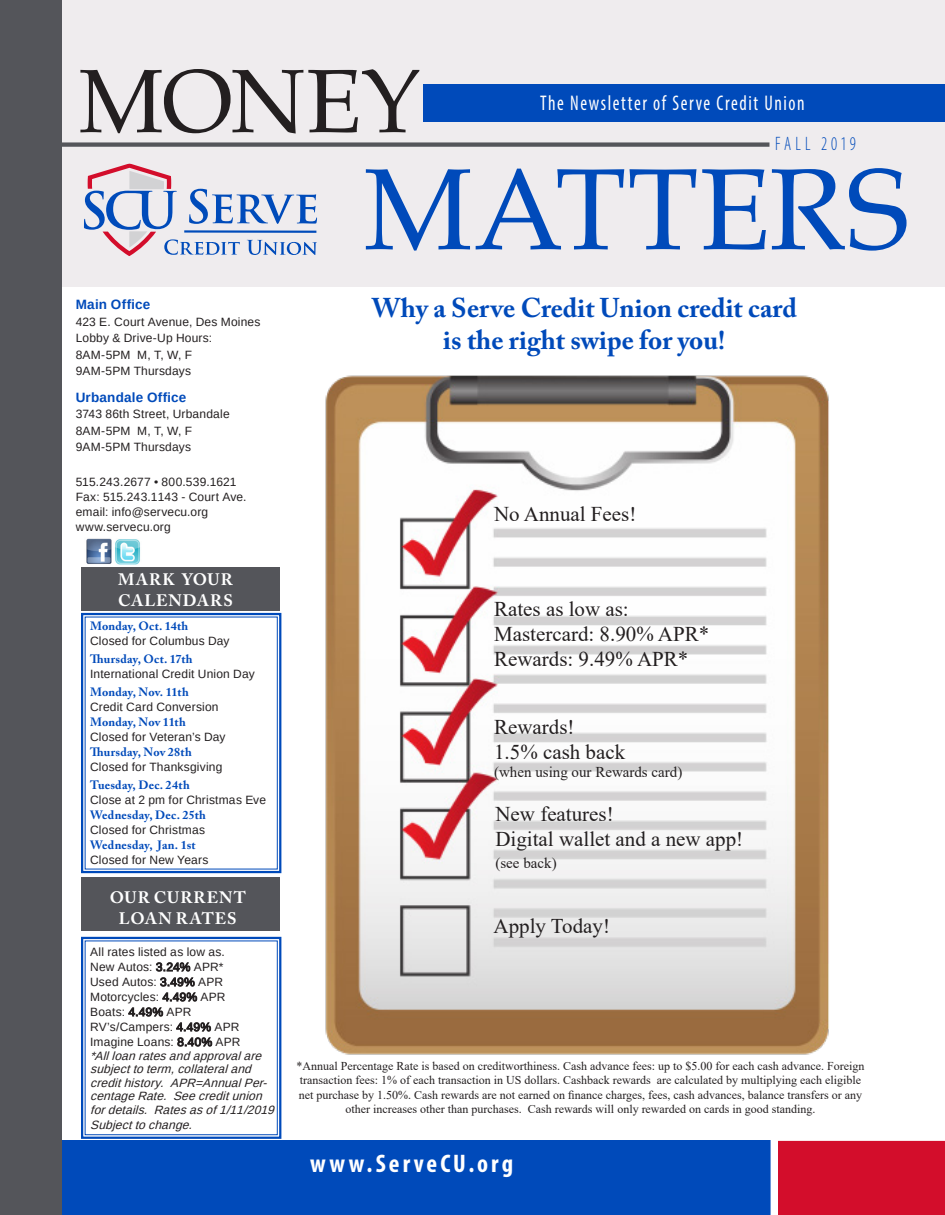
<style>
.page{position:relative;width:945px;height:1215px;background:#fff}
.page>*{position:absolute;margin:0;border:0;box-sizing:border-box;transform-origin:0 0}
.t1{font:115.5px "Book Antiqua";letter-spacing:.01em;color:#004aba}
.t2{font:90px "Book Antiqua";letter-spacing:-.005em;color:#231f20}
.t3{font:700 27px/32.4px "Adobe Caslon Pro";color:#004aba;text-align:center}
.t4{font:700 condensed 25.5px "Myriad Pro";letter-spacing:.12em;color:#fff}
.t5{font:condensed 21.3px "Myriad Pro";letter-spacing:.085em;color:#fff;scale:.87 1}
.t6{font:21px "Times New Roman";color:#231f20}
.t7{font:300 condensed 19.5px "Myriad Pro";letter-spacing:.22em;color:#004aba;scale:.87 1}
.t8{font:700 16.5px/21px "Adobe Caslon Pro";letter-spacing:.065em;color:#fff}
.t9{font:15px "Times New Roman";color:#231f20}
.t10{font:700 13.5px "Liberation Sans";letter-spacing:.015em;color:#004aba}
.hours_font_BOLD{font:12px/16.5px "Liberation Sans";letter-spacing:.015em;color:#231f20}
.t11{font:12px/14.4px "Times New Roman";color:#231f20;text-align:center}
.hours_font_BOLD-2{font:italic 12px/13.5px "Liberation Sans";color:#231f20}
.hours_font_BOLD-3{font:700 12px "Adobe Caslon Pro";letter-spacing:.02em;color:#004aba}
</style>
<div class="page">
<div style="left:0;top:1141px;width:770px;height:74px;background:#004aba"></div>
<div style="left:778px;top:1140px;width:167px;height:75px;background:#d30d2b"></div>
<div style="left:40px;top:0;width:905px;height:287px;background:#efecee"></div>
<div style="left:423px;top:85px;width:522px;height:37px;background:#004aba"></div>
<div style="left:0;top:142px;width:769px;height:5px;background:#54555a"></div>
<svg style="left:81px;top:612px;width:201px;height:262px"></svg>
<div style="left:81px;top:567px;width:199px;height:44px;background:#54555a"></div>
<div style="left:0;top:0;width:61px;height:1215px;background:#54555a"></div>
<img style="left:86px;top:538px;width:26px;height:26px">
<img style="left:115px;top:539px;width:25px;height:26px">
<svg style="left:84px;top:163px;width:233px;height:93px"></svg>
<svg style="left:81px;top:936px;width:201px;height:203px"></svg>
<div style="left:81px;top:878px;width:199px;height:53px;background:#54555a"></div>
<img style="left:325px;top:375px;width:504px;height:680px">
<p class="t2" style="left:78px;top:39px;width:345px">MONEY</p>
<p class="t1" style="left:363px;top:129px;width:546px">MATTERS</p>
<p class="t5" style="left:540px;top:91px;width:306px">The Newsletter of Serve Credit Union</p>
<p class="t7" style="left:775px;top:132px;width:94px">FALL 2019</p>
<p class="t10" style="left:76px;top:295px;width:76px">Main Office</p>
<p class="hours_font_BOLD" style="left:76px;top:313px;width:186px">423 E. Court Avenue, Des Moines<br>Lobby &amp; Drive-Up Hours:<br>8AM-5PM M, T, W, F<br>9AM-5PM Thursdays</p>
<p class="t10" style="left:76px;top:388px;width:112px">Urbandale Office</p>
<p class="hours_font_BOLD" style="left:76px;top:406px;width:155px">3743 86th Street, Urbandale<br>8AM-5PM M, T, W, F<br>9AM-5PM Thursdays</p>
<p class="hours_font_BOLD" style="left:76px;top:474px;width:162px">515.243.2677 • 800.539.1621</p>
<p class="hours_font_BOLD" style="left:76px;top:489px;width:172px">Fax: 515.243.1143 - Court Ave.</p>
<p class="hours_font_BOLD" style="left:76px;top:504px;width:134px">email: info@servecu.org</p>
<p class="hours_font_BOLD" style="left:76px;top:519px;width:96px">www.servecu.org</p>
<p class="t8" style="left:118px;top:569px;width:116px">MARK YOUR<br>CALENDARS</p>
<p class="hours_font_BOLD-3" style="left:90px;top:619px;width:100px">Monday, Oct. 14th</p>
<p class="hours_font_BOLD" style="left:90px;top:633px;width:141px">Closed for Columbus Day</p>
<p class="hours_font_BOLD-3" style="left:90px;top:652px;width:104px">Thursday, Oct. 17th</p>
<p class="hours_font_BOLD" style="left:90px;top:666px;width:166px">International Credit Union Day</p>
<p class="hours_font_BOLD-3" style="left:90px;top:685px;width:100px">Monday, Nov. 11th</p>
<p class="hours_font_BOLD" style="left:90px;top:699px;width:130px">Credit Card Conversion</p>
<p class="hours_font_BOLD-3" style="left:90px;top:715px;width:97px">Monday, Nov 11th</p>
<p class="hours_font_BOLD" style="left:90px;top:729px;width:137px">Closed for Veteran’s Day</p>
<p class="hours_font_BOLD-3" style="left:90px;top:745px;width:103px">Thursday, Nov 28th</p>
<p class="hours_font_BOLD" style="left:90px;top:759px;width:134px">Closed for Thanksgiving</p>
<p class="hours_font_BOLD-3" style="left:90px;top:778px;width:101px">Tuesday, Dec. 24th</p>
<p class="hours_font_BOLD" style="left:90px;top:792px;width:177px">Close at 2 pm for Christmas Eve</p>
<p class="hours_font_BOLD-3" style="left:90px;top:808px;width:117px">Wednesday, Dec. 25th</p>
<p class="hours_font_BOLD" style="left:90px;top:822px;width:116px">Closed for Christmas</p>
<p class="hours_font_BOLD-3" style="left:90px;top:838px;width:107px">Wednesday, Jan. 1st</p>
<p class="hours_font_BOLD" style="left:90px;top:852px;width:120px">Closed for New Years</p>
<p class="t8" style="left:110px;top:887px;width:138px">OUR CURRENT</p>
<p class="t8" style="left:119px;top:908px;width:119px">LOAN RATES</p>
<p class="hours_font_BOLD" style="left:90px;top:944px;width:136px">All rates listed as low as.</p>
<p class="hours_font_BOLD" style="left:90px;top:959px;width:135px">New Autos: 3.24% APR*</p>
<p class="hours_font_BOLD" style="left:90px;top:974px;width:134px">Used Autos: 3.49% APR</p>
<p class="hours_font_BOLD" style="left:90px;top:989px;width:137px">Motorcycles: 4.49% APR</p>
<p class="hours_font_BOLD" style="left:90px;top:1004px;width:103px">Boats: 4.49% APR</p>
<p class="hours_font_BOLD" style="left:90px;top:1019px;width:151px">RV’s/Campers: 4.49% APR</p>
<p class="hours_font_BOLD" style="left:90px;top:1034px;width:152px">Imagine Loans: 8.40% APR</p>
<p class="hours_font_BOLD-2" style="left:90px;top:1049px;width:189px">*Allloanratesandapprovalare subjecttoterm,collateraland credithistory. APR=AnnualPer&shy;centageRate. Seecreditunion fordetails. Ratesasof1/11/2019</p>
<p class="hours_font_BOLD-2" style="left:90px;top:1118px;width:107px">Subjecttochange.</p>
<p class="t3" style="left:372px;top:291px;width:427px">Why a Serve Credit Union credit card is the right swipe for you!</p>
<p class="t6" style="left:494px;top:499px;width:144px">No Annual Fees!</p>
<p class="t6" style="left:494px;top:594px;width:136px">Rates as low as:</p>
<p class="t6" style="left:494px;top:619px;width:217px">Mastercard: 8.90% APR*</p>
<p class="t6" style="left:494px;top:645px;width:196px">Rewards: 9.49% APR*</p>
<p class="t6" style="left:494px;top:712px;width:82px">Rewards!</p>
<p class="t6" style="left:494px;top:737px;width:133px">1.5% cash back</p>
<p class="t9" style="left:494px;top:762px;width:190px">(when using our Rewards card)</p>
<p class="t6" style="left:495px;top:799px;width:120px">New features!</p>
<p class="t6" style="left:495px;top:824px;width:249px">Digital wallet and a new app!</p>
<p class="t9" style="left:495px;top:852px;width:63px">(see back)</p>
<p class="t6" style="left:494px;top:911px;width:118px">Apply Today!</p>
<p class="t11" style="left:297px;top:1058px;width:569px">*Annual Percentage Rate is based on creditworthiness. Cash advance fees: up to $5.00 for each cash advance. Foreign transaction fees: 1% of each transaction in US dollars. Cashback rewards are calculated by multiplying each eligible net purchase by 1.50%. Cash rewards are not earned on finance charges, fees, cash advances, balance transfers or any other increases other than purchases. Cash rewards will only rewarded on cards in good standing.</p>
<p class="t4" style="left:310px;top:1147px;width:204px">www.ServeCU.org</p>
</div>
